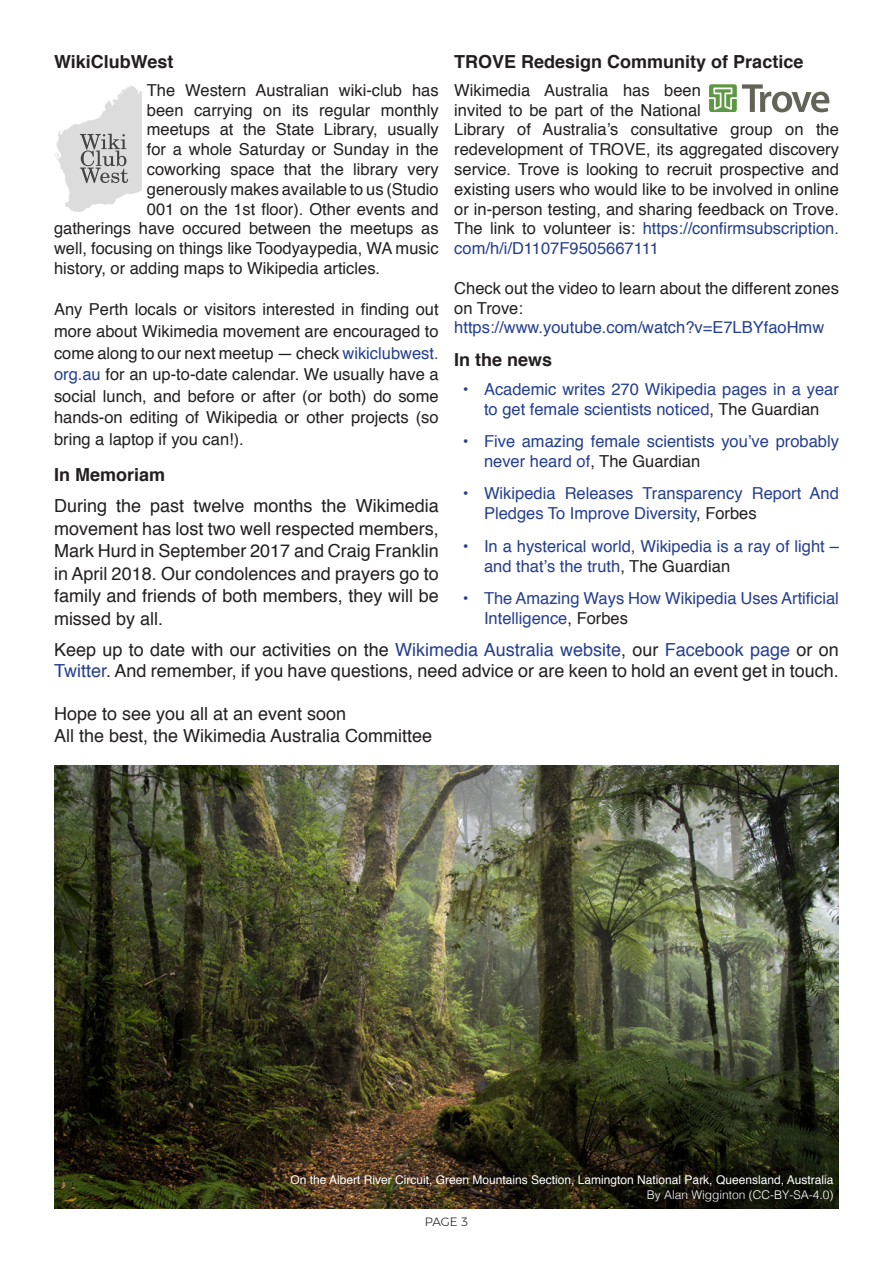
<style>
.page{position:relative;width:893px;height:1263px;background:#fff}
.page>*{position:absolute;margin:0;border:0;box-sizing:border-box;transform-origin:0 0}
.t1{font:18px/22.5px "Helvetica";color:#231f20}
.t2{font:700 18px "Helvetica";color:#231f20}
.t3{font:16.5px/19.8px "Helvetica";color:#231f20}
.t4{font:16.5px/19.8px "Helvetica";color:#253f8e}
.t5{font:12px "Helvetica";color:#fff}
.t6{font:300 12px "Helvetica";color:#fff}
.t7{font:300 12px "Montserrat";color:#231f20}
.s1{color:#253f8e}
.s2{color:#231f20}
</style>
<div class="page">
<svg style="left:709px;top:84px;width:120px;height:28px"></svg>
<img style="left:54px;top:765px;width:785px;height:444px">
<svg style="left:54px;top:85px;width:88px;height:127px"></svg>
<p class="t2" style="left:54px;top:47px;width:121px">WikiClubWest</p>
<p class="t3" style="left:147px;top:81px;width:293px">The Western Australian wiki-club has</p>
<p class="t3" style="left:147px;top:100px;width:293px">been carrying on its regular monthly</p>
<p class="t3" style="left:147px;top:120px;width:293px">meetups at the State Library, usually</p>
<p class="t3" style="left:147px;top:140px;width:293px">for a whole Saturday or Sunday in the</p>
<p class="t3" style="left:147px;top:160px;width:293px">coworking space that the library very</p>
<p class="t3" style="left:147px;top:180px;width:293px">generously makes available to us (Studio</p>
<p class="t3" style="left:147px;top:199px;width:293px">001 on the 1st floor). Other events and</p>
<p class="t3" style="left:54px;top:219px;width:386px">gatherings have occured between the meetups as</p>
<p class="t3" style="left:54px;top:239px;width:386px">well, focusing on things like Toodyaypedia, WA music</p>
<p class="t3" style="left:54px;top:259px;width:328px">history, or adding maps to Wikipedia articles.</p>
<p class="t3" style="left:54px;top:299px;width:386px;line-height:21.6px;text-align:justify">Any Perth locals or visitors interested in finding out more about Wikimedia movement are encouraged to come along to our next meetup — check <span class="s1">wikiclubwest. org.au</span> for an up-to-date calendar. We usually have a social lunch, and before or after (or both) do some hands-on editing of Wikipedia or other projects (so bring a laptop if you can!).</p>
<p class="t2" style="left:54px;top:460px;width:113px">In Memoriam</p>
<p class="t1" style="left:54px;top:495px;width:386px;text-align:justify">During the past twelve months the Wikimedia movement has lost two well respected members, Mark Hurd in September 2017 and Craig Franklin in April 2018. Our condolences and prayers go to family and friends of both members, they will be missed by all.</p>
<p class="t2" style="left:454px;top:47px;width:351px">TROVE Redesign Community of Practice</p>
<p class="t3" style="left:454px;top:81px;width:386px">Wikimedia Australia has been<br>invited to be part of the National<br>Library of Australia’s consultative group on the redevelopment of TROVE, its aggregated discovery service. Trove is looking to recruit prospective and existing users who would like to be involved in online or in-person testing, and sharing feedback on Trove.<br>The link to volunteer is: <span class="s1">https://confirmsubscription. com/h/i/D1107F9505667111</span></p>
<p class="t3" style="left:454px;top:279px;width:386px">Check out the video to learn about the different zones on Trove:</p>
<p class="t4" style="left:454px;top:318px;width:372px">https://www.youtube.com/watch?v=E7LBYfaoHmw</p>
<p class="t2" style="left:454px;top:346px;width:100px">In the news</p>
<p class="t4" style="left:463px;top:380px;width:378px;text-align:center">• Academic writes 270 Wikipedia pages in a year to get female scientists noticed<span class="s2">, The Guardian</span></p>
<p class="t4" style="left:484px;top:432px;width:356px;text-indent:-21px">• Five amazing female scientists you’ve probably never heard of<span class="s2">, The Guardian</span></p>
<p class="t4" style="left:484px;top:484px;width:356px;text-indent:-21px">• Wikipedia Releases Transparency Report And<br>Pledges To Improve Diversity<span class="s2">, Forbes</span></p>
<p class="t4" style="left:484px;top:537px;width:356px;text-indent:-21px">• In a hysterical world, Wikipedia is a ray of light – and that’s the truth<span class="s2">, The Guardian</span></p>
<p class="t4" style="left:484px;top:589px;width:356px;text-indent:-21px">• The Amazing Ways How Wikipedia Uses Artificial<br>Intelligence<span class="s2">, Forbes</span></p>
<p class="t1" style="left:54px;top:639px;width:786px;line-height:21.6px">Keep up to date with our activities on the <span class="s1">Wikimedia Australia website</span>, our <span class="s1">Facebook page</span> or on<br><span class="s1">Twitter</span>. And remember, if you have questions, need advice or are keen to hold an event get in touch.</p>
<p class="t1" style="left:54px;top:703px;width:294px">Hope to see you all at an event soon</p>
<p class="t1" style="left:54px;top:725px;width:380px">All the best, the Wikimedia Australia Committee</p>
<p class="t5" style="left:290px;top:1170px;width:544px">On the Albert River Circuit, Green Mountains Section, Lamington National Park, Queensland, Australia</p>
<p class="t6" style="left:647px;top:1184px;width:188px">By Alan Wigginton (CC-BY-SA-4.0)</p>
<p class="t7" style="left:425px;top:1213px;width:45px">PAGE 3</p>
</div>
